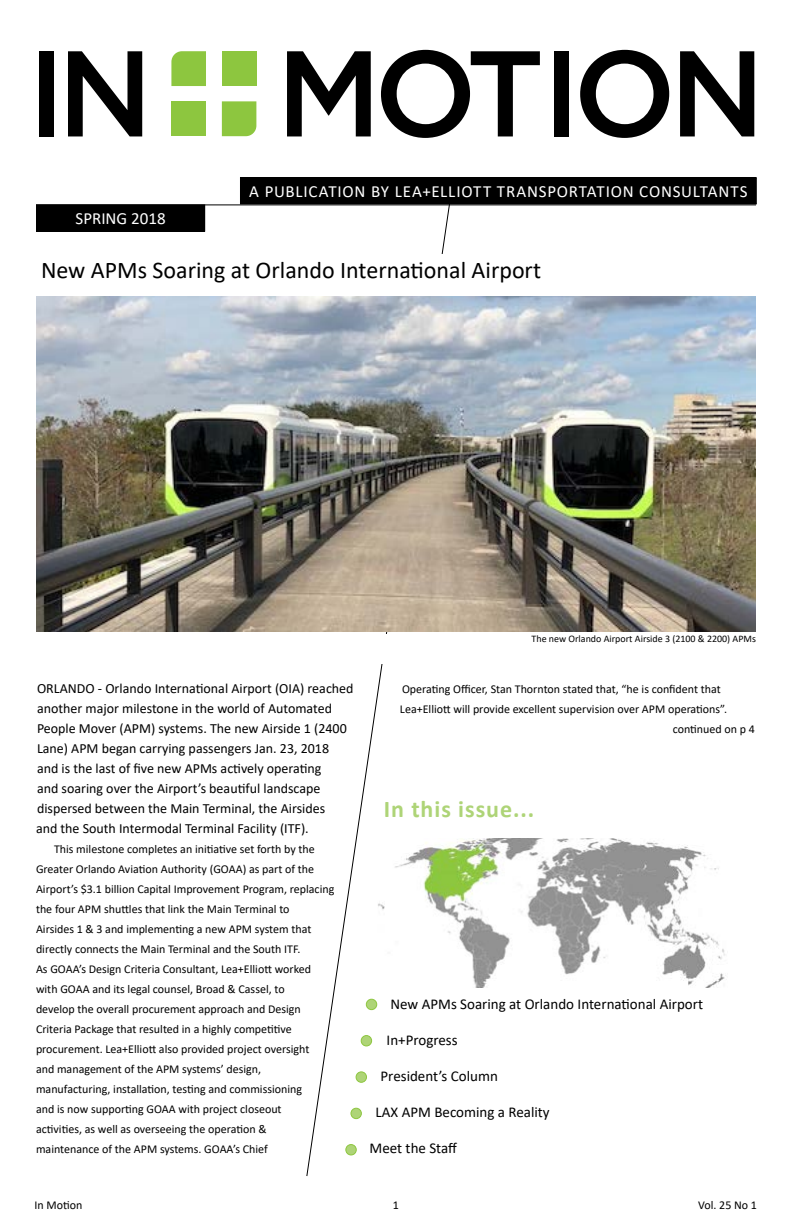
<style>
.page{position:relative;width:792px;height:1224px;background:#fff}
.page>*{position:absolute;margin:0;border:0;box-sizing:border-box;transform-origin:0 0}
.t1{font:24px "Calibri";color:#000}
.t2{font:700 24px "Calibri";letter-spacing:.04em;color:#aed477}
.t3{font:17px "Calibri";letter-spacing:.045em;color:#fff}
.t4{font:17px "Calibri";color:#fff}
.t5{font:15px "Calibri";color:#000}
.t6{font:14px/20px "Calibri";color:#000}
.t7{font:12px/20px "Calibri";color:#000}
.t8{font:10px "Calibri";color:#000}
</style>
<div class="page">
<hr style="left:36px;top:204px;width:720px;height:1px;background:#000">
<div style="left:240px;top:178px;width:516px;height:26px;background:#000"></div>
<div style="left:240px;top:177px;width:517px;height:27px;border:1px solid #000"></div>
<div style="left:36px;top:205px;width:169px;height:26px;background:#000"></div>
<div style="left:36px;top:204px;width:169px;height:28px;border:1px solid #000"></div>
<svg style="left:306px;top:202px;width:145px;height:974px"></svg>
<div style="left:39px;top:51px;width:15px;height:85px;background:#000"></div>
<svg style="left:68px;top:51px;width:74px;height:85px"></svg>
<svg style="left:287px;top:51px;width:84px;height:85px"></svg>
<svg style="left:381px;top:50px;width:159px;height:88px"></svg>
<div style="left:554px;top:51px;width:14px;height:85px;background:#000"></div>
<svg style="left:580px;top:50px;width:89px;height:88px"></svg>
<svg style="left:680px;top:51px;width:74px;height:85px"></svg>
<div style="left:171px;top:101px;width:35px;height:35px;background:#8dc63f"></div>
<div style="left:222px;top:51px;width:34px;height:35px;background:#8dc63f"></div>
<svg style="left:222px;top:101px;width:34px;height:35px"></svg>
<svg style="left:171px;top:51px;width:35px;height:35px"></svg>
<div style="left:36px;top:255px;width:720px;height:41px;background:#fff"></div>
<div style="left:36px;top:254px;width:720px;height:43px;border:1px solid #fff"></div>
<div style="left:36px;top:634px;width:720px;height:30px;background:#fff"></div>
<img style="left:36px;top:297px;width:720px;height:335px">
<img style="left:377px;top:838px;width:348px;height:150px">
<div style="left:366px;top:999px;width:11px;height:11px;background:#aed477;border-radius:50%"></div>
<div style="left:366px;top:999px;width:11px;height:11px;border:1px solid #8dc63f;border-radius:50%"></div>
<div style="left:361px;top:1036px;width:11px;height:10px;background:#aed477;border-radius:50%"></div>
<div style="left:361px;top:1035px;width:11px;height:11px;border:1px solid #8dc63f;border-radius:50%"></div>
<div style="left:356px;top:1072px;width:10px;height:10px;background:#aed477;border-radius:50%"></div>
<div style="left:356px;top:1071px;width:11px;height:12px;border:1px solid #8dc63f;border-radius:50%"></div>
<div style="left:351px;top:1108px;width:10px;height:11px;background:#aed477;border-radius:50%"></div>
<div style="left:350px;top:1108px;width:12px;height:11px;border:1px solid #8dc63f;border-radius:50%"></div>
<div style="left:346px;top:1145px;width:10px;height:10px;background:#aed477;border-radius:50%"></div>
<div style="left:345px;top:1144px;width:12px;height:11px;border:1px solid #8dc63f;border-radius:50%"></div>
<h2 class="t4" style="left:76px;top:207px;width:92px">SPRING 2018</h2>
<h2 class="t3" style="left:249px;top:180px;width:500px">A PUBLICATION BY LEA+ELLIOTT TRANSPORTATION CONSULTANTS</h2>
<h1 class="t1" style="left:41px;top:253px;width:502px">New APMs Soaring at Orlando International Airport</h1>
<p class="t6" style="left:36px;top:678px;width:319px">ORLANDO - Orlando International Airport (OIA) reached another major milestone in the world of Automated People Mover (APM) systems. The new Airside 1 (2400<br>Lane) APM began carrying passengers Jan. 23, 2018<br>and is the last of five new APMs actively operating<br>and soaring over the Airport’s beautiful landscape dispersed between the Main Terminal, the Airsides<br>and the South Intermodal Terminal Facility (ITF).</p>
<p class="t7" style="left:36px;top:838px;width:300px;text-indent:18px">This milestone completes an initiative set forth by the Greater Orlando Aviation Authority (GOAA) as part of the Airport’s $3.1 billion Capital Improvement Program, replacing the four APM shuttles that link the Main Terminal to<br>Airsides 1 &amp; 3 and implementing a new APM system that directly connects the Main Terminal and the South ITF.<br>As GOAA’s Design Criteria Consultant, Lea+Elliott worked with GOAA and its legal counsel, Broad &amp; Cassel, to<br>develop the overall procurement approach and Design Criteria Package that resulted in a highly competitive procurement. Lea+Elliott also provided project oversight<br>and management of the APM systems’ design, manufacturing, installation, testing and commissioning<br>and is now supporting GOAA with project closeout<br>activities, as well as overseeing the operation &amp;<br>maintenance of the APM systems. GOAA’s Chief</p>
<p class="t8" style="left:532px;top:632px;width:226px">The new Orlando Airport Airside 3 (2100 &amp; 2200) APMs</p>
<p class="t7" style="left:402px;top:679px;width:320px">Operating Officer, Stan Thornton stated that, “he is confident that</p>
<p class="t7" style="left:400px;top:699px;width:329px">Lea+Elliott will provide excellent supervision over APM operations”.</p>
<p class="t7" style="left:673px;top:719px;width:84px">continued on p 4</p>
<h1 class="t2" style="left:384px;top:792px;width:152px">In this issue...</h1>
<p class="t5" style="left:391px;top:994px;width:314px">New APMs Soaring at Orlando International Airport</p>
<p class="t5" style="left:387px;top:1030px;width:73px">In+Progress</p>
<p class="t5" style="left:381px;top:1066px;width:119px">President’s Column</p>
<p class="t5" style="left:376px;top:1102px;width:176px">LAX APM Becoming a Reality</p>
<p class="t5" style="left:370px;top:1138px;width:89px">Meet the Staff</p>
<p class="t7" style="left:34px;top:1195px;width:49px">In Motion</p>
<p class="t7" style="left:393px;top:1195px;width:8px">1</p>
<p class="t7" style="left:698px;top:1195px;width:60px">Vol. 25 No 1</p>
</div>
